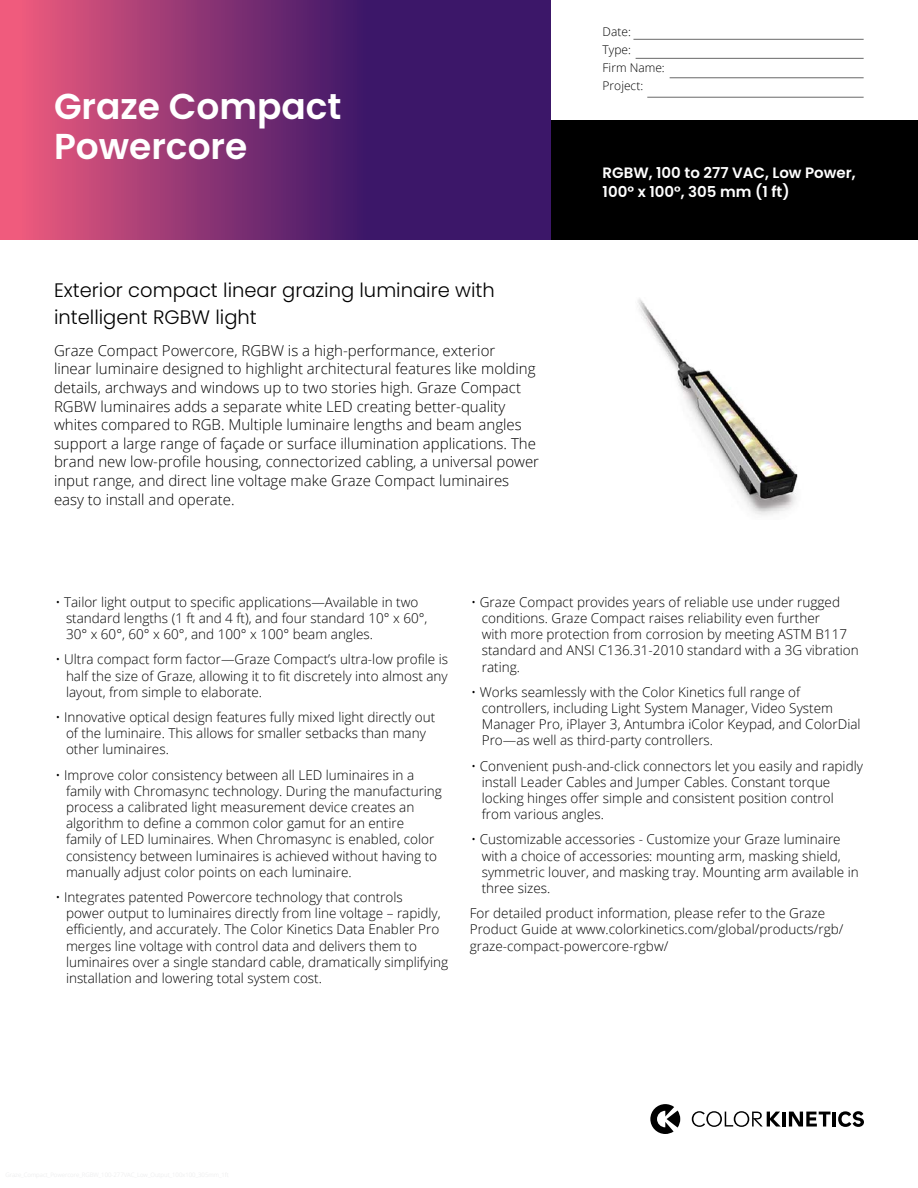
<style>
.page{position:relative;width:918px;height:1188px;background:#fff}
.page>*{position:absolute;margin:0;border:0;box-sizing:border-box;transform-origin:0 0}
.t1{font:600 36px/40.5px "Poppins";color:#fff}
.t2{font:300 19.5px/27px "Poppins";color:#000}
.t3{font:300 15px/18.6px "Open Sans";color:#000}
.t4{font:600 15px/18.6px "Poppins";color:#fff}
.t5{font:300 13.5px/16.2px "Open Sans";color:#000}
.t6{font:300 12px/18px "Open Sans";color:#000}
</style>
<div class="page">
<div style="left:551px;top:120px;width:367px;height:120px;background:#000"></div>
<svg style="left:0;top:0;width:551px;height:240px;background:#792d70"></svg>
<hr style="left:782px;top:1112px;width:4px;height:15px;background:#000">
<svg style="left:789px;top:1112px;width:42px;height:15px"></svg>
<hr style="left:833px;top:1112px;width:3px;height:15px;background:#000">
<svg style="left:692px;top:1111px;width:89px;height:16px"></svg>
<svg style="left:838px;top:1111px;width:26px;height:16px"></svg>
<svg style="left:650px;top:1104px;width:30px;height:30px"></svg>
<img style="left:638px;top:298px;width:160px;height:217px">
<hr style="left:633px;top:39px;width:231px;height:1px;background:#000">
<hr style="left:636px;top:58px;width:228px;height:1px;background:#000">
<hr style="left:670px;top:77px;width:194px;height:1px;background:#000">
<hr style="left:647px;top:97px;width:217px;height:1px;background:#000">
<h1 class="t1" style="left:54px;top:86px;width:289px">Graze Compact<br>Powercore</h1>
<h2 class="t2" style="left:54px;top:277px;width:442px">Exterior compact linear grazing luminaire with intelligent RGBW light</h2>
<p class="t3" style="left:54px;top:341px;width:487px">Graze Compact Powercore, RGBW is a high-performance, exterior<br>linear luminaire designed to highlight architectural features like molding details, archways and windows up to two stories high. Graze Compact RGBW luminaires adds a separate white LED creating better-quality whites compared to RGB. Multiple luminaire lengths and beam angles support a large range of façade or surface illumination applications. The brand new low-profile housing, connectorized cabling, a universal power input range, and direct line voltage make Graze Compact luminaires easy to install and operate.</p>
<p class="t6" style="left:603px;top:23px;width:64px">Date:<br>Type:<br>Firm Name:<br>Project:</p>
<p class="t4" style="left:603px;top:164px;width:254px">RGBW, 100 to 277 VAC, Low Power,<br>100° x 100°, 305 mm (1 ft)</p>
<p class="t5" style="left:66px;top:593px;width:363px;text-indent:-11px">• Tailor light output to specific applications—Available in two standard lengths (1 ft and 4 ft), and four standard 10° x 60°,<br>30° x 60°, 60° x 60°, and 100° x 100° beam angles.</p>
<p class="t5" style="left:66px;top:651px;width:384px;text-align:justify;text-indent:-11px">• Ultra compact form factor—Graze Compact’s ultra-low profile is half the size of Graze, allowing it to fit discretely into almost any layout, from simple to elaborate.</p>
<p class="t5" style="left:66px;top:709px;width:371px;text-indent:-11px">• Innovative optical design features fully mixed light directly out of the luminaire. This allows for smaller setbacks than many other luminaires.</p>
<p class="t5" style="left:66px;top:766px;width:378px;text-indent:-11px">• Improve color consistency between all LED luminaires in a family with Chromasync technology. During the manufacturing process a calibrated light measurement device creates an algorithm to define a common color gamut for an entire family of LED luminaires. When Chromasync is enabled, color consistency between luminaires is achieved without having to manually adjust color points on each luminaire.</p>
<p class="t5" style="left:66px;top:889px;width:384px;text-indent:-11px">• Integrates patented Powercore technology that controls<br>power output to luminaires directly from line voltage – rapidly, efficiently, and accurately. The Color Kinetics Data Enabler Pro merges line voltage with control data and delivers them to luminaires over a single standard cable, dramatically simplifying installation and lowering total system cost.</p>
<p class="t5" style="left:482px;top:593px;width:379px;text-indent:-11px">• Graze Compact provides years of reliable use under rugged conditions. Graze Compact raises reliability even further<br>with more protection from corrosion by meeting ASTM B117 standard and ANSI C136.31-2010 standard with a 3G vibration rating.</p>
<p class="t5" style="left:482px;top:683px;width:380px;text-indent:-11px">• Works seamlessly with the Color Kinetics full range of controllers, including Light System Manager, Video System Manager Pro, iPlayer 3, Antumbra iColor Keypad, and ColorDial Pro—as well as third-party controllers.</p>
<p class="t5" style="left:482px;top:757px;width:383px;text-indent:-11px">• Convenient push-and-click connectors let you easily and rapidly install Leader Cables and Jumper Cables. Constant torque locking hinges offer simple and consistent position control from various angles.</p>
<p class="t5" style="left:482px;top:831px;width:378px;text-indent:-11px">• Customizable accessories - Customize your Graze luminaire with a choice of accessories: mounting arm, masking shield, symmetric louver, and masking tray. Mounting arm available in three sizes.</p>
<p class="t5" style="left:470px;top:905px;width:375px">For detailed product information, please refer to the Graze<br>Product Guide at www.colorkinetics.com/global/products/rgb/ graze-compact-powercore-rgbw/</p>
</div>
